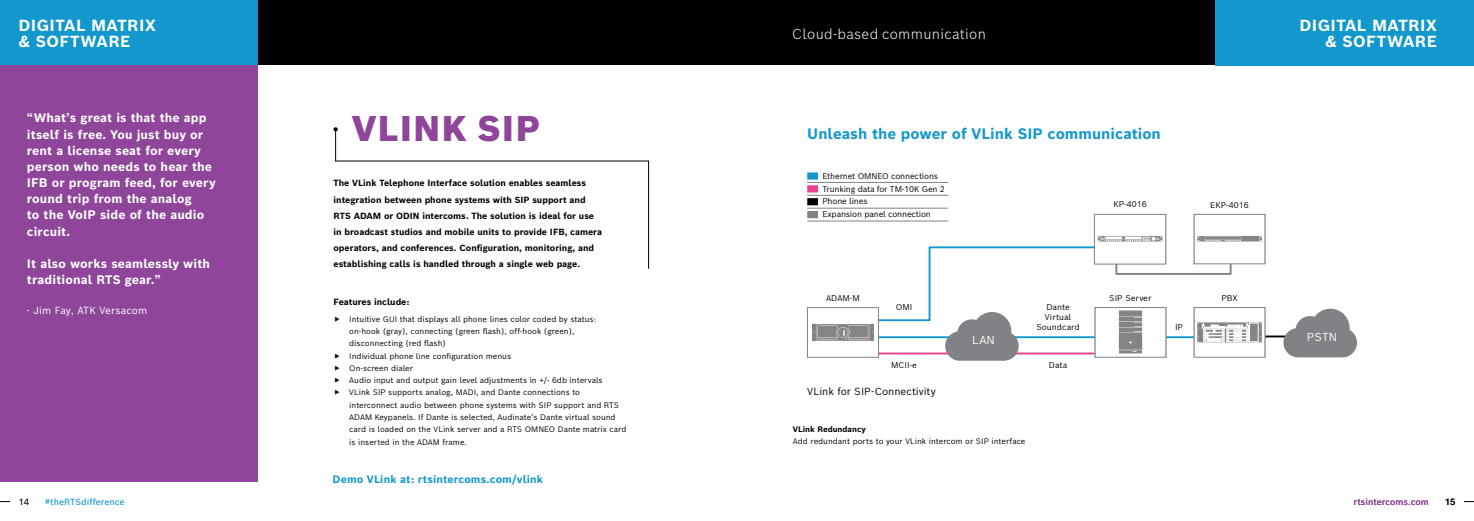
<style>
.page{position:relative;width:1474px;height:521px;background:#fff}
.page>*{position:absolute;margin:0;border:0;box-sizing:border-box;transform-origin:0 0}
.t1{font:900 35px "Bosch Sans";letter-spacing:.025em;color:#8e459a}
.t2{font:700 15.75px/16.6px "Bosch Sans";letter-spacing:.025em;color:#fff}
.t3{font:700 14.79px "Bosch Sans";color:#1298cd}
.t4{font:300 14px "Bosch Sans";letter-spacing:.025em;color:#fff}
.t5{font:700 12.16px/16.2px "Bosch Sans";letter-spacing:.01em;color:#fff}
.t6{font:11.38px "Bosch Sans";color:#fff}
.t7{font:700 10.5px "Bosch Sans";letter-spacing:.01em;color:#1298cd}
.t8{font:10.06px "Bosch Sans";color:#000}
.t9{font:10.06px "Bosch Sans";letter-spacing:.01em;color:#fff}
.t10{font:700 8.75px/16.2px "Bosch Sans";color:#000}
.t11{font:500 8.75px "Bosch Sans";color:#1298cd}
.t12{font:500 8.75px "Bosch Sans";color:#8e459a}
.t13{font:500 8.75px "Bosch Sans";color:#000}
.t14{font:8.22px/13.1px "Bosch Sans";letter-spacing:-.02em;color:#000}
.t15{font:8.22px/10.1px "Bosch Sans";color:#000;text-align:center}
.t16{font:7.88px/12.2px "Bosch Sans";color:#000}
.t17{font:700 7.88px "Bosch Sans";color:#000}
</style>
<div class="page">
<div style="left:0;top:0;width:737px;height:65px;background:#000"></div>
<div style="left:737px;top:0;width:736px;height:65px;background:#000"></div>
<div style="left:0;top:0;width:258px;height:65px;background:#1298cd"></div>
<div style="left:1215px;top:0;width:258px;height:65px;background:#1298cd"></div>
<hr style="left:1228px;top:335px;width:64px;height:2px;background:#000">
<div style="left:807px;top:307px;width:71px;height:50px;border:1px solid #808285"></div>
<hr style="left:1165px;top:214px;width:1px;height:50px;background:#868686">
<div style="left:1094px;top:214px;width:71px;height:50px;border:1px solid #808285"></div>
<div style="left:1193px;top:214px;width:72px;height:50px;border:1px solid #808285"></div>
<div style="left:1194px;top:307px;width:70px;height:50px;background:linear-gradient(to bottom,#fff,#fff)"></div>
<div style="left:1193px;top:307px;width:72px;height:50px;border:1px solid #808285"></div>
<svg style="left:1283px;top:309px;width:73px;height:48px"></svg>
<svg style="left:812px;top:234px;width:449px;height:127px"></svg>
<div style="left:807px;top:172px;width:11px;height:8px;background:#1298cd"></div>
<div style="left:807px;top:185px;width:11px;height:7px;background:#e9418a"></div>
<div style="left:807px;top:198px;width:11px;height:7px;background:#000"></div>
<hr style="left:807px;top:182px;width:141px;height:1px;background:#808285">
<hr style="left:807px;top:195px;width:141px;height:1px;background:#808285">
<hr style="left:807px;top:208px;width:141px;height:1px;background:#808285">
<hr style="left:807px;top:221px;width:141px;height:1px;background:#808285">
<div style="left:807px;top:211px;width:11px;height:7px;background:#808285"></div>
<div style="left:0;top:65px;width:258px;height:417px;background:#8e459a"></div>
<svg style="left:335px;top:131px;width:314px;height:138px"></svg>
<svg style="left:333px;top:127px;width:5px;height:4px"></svg>
<h2 class="t2" style="left:18px;top:16px;width:139px">DIGITAL MATRIX &amp; SOFTWARE</h2>
<h3 class="t4" style="left:792px;top:25px;width:195px">Cloud-based communication</h3>
<h2 class="t2" style="left:1299px;top:16px;width:139px;text-align:right">DIGITAL MATRIX &amp; SOFTWARE</h2>
<h2 class="t2" style="left:18px;top:25px;width:126px">HEADING LEFT</h2>
<h2 class="t2" style="left:1299px;top:25px;width:138px">HEADING RIGHT</h2>
<h3 class="t5" style="left:27px;top:110px;width:190px">“What’s great is that the app itself is free. You just buy or rent a license seat for every person who needs to hear the<br>IFB or program feed, for every round trip from the analog<br>to the VoIP side of the audio circuit.</h3>
<h3 class="t5" style="left:27px;top:255px;width:185px">It also works seamlessly with traditional RTS gear.”</h3>
<p class="t9" style="left:27px;top:304px;width:122px">- Jim Fay, ATK Versacom</p>
<p class="t13" style="left:18px;top:496px;width:12px">14</p>
<p class="t11" style="left:45px;top:496px;width:81px">#theRTSdifference</p>
<h1 class="t1" style="left:352px;top:105px;width:189px">VLINK SIP</h1>
<p class="t10" style="left:333px;top:175px;width:270px">The VLink Telephone Interface solution enables seamless integration between phone systems with SIP support and RTS ADAM or ODIN intercoms. The solution is ideal for use in broadcast studios and mobile units to provide IFB, camera operators, and conferences. Configuration, monitoring, and establishing calls is handled through a single web page.</p>
<p class="t10" style="left:333px;top:293px;width:78px">Features include:</p>
<p class="t16" style="left:349px;top:313px;width:279px">Intuitive GUI that displays all phone lines color coded by status: on-hook (gray), connecting (green flash), off-hook (green), disconnecting (red flash)<br>Individual phone line configuration menus<br>On-screen dialer<br>Audio input and output gain level adjustments in +/- 6db intervals<br>VLink SIP supports analog, MADI, and Dante connections to interconnect audio between phone systems with SIP support and RTS ADAM Keypanels. If Dante is selected, Audinate’s Dante virtual sound card is loaded on the VLink server and a RTS OMNEO Dante matrix card is inserted in the ADAM frame.</p>
<h3 class="t7" style="left:332px;top:472px;width:212px">Demo VLink at: rtsintercoms.com/vlink</h3>
<h3 class="t3" style="left:807px;top:124px;width:355px">Unleash the power of VLink SIP communication</h3>
<p class="t14" style="left:822px;top:169px;width:124px">Ethernet OMNEO connections<br>Trunking data for TM-10K Gen 2</p>
<p class="t14" style="left:822px;top:194px;width:110px">Phone lines<br>Expansion panel connection</p>
<p class="t14" style="left:1113px;top:197px;width:35px">KP-4016</p>
<p class="t14" style="left:1210px;top:198px;width:40px">EKP-4016</p>
<p class="t14" style="left:826px;top:291px;width:35px">ADAM-M</p>
<p class="t14" style="left:895px;top:300px;width:18px">OMI</p>
<p class="t14" style="left:891px;top:358px;width:27px">MCII-e</p>
<p class="t8" style="left:807px;top:384px;width:130px">VLink for SIP-Connectivity</p>
<p class="t15" style="left:1109px;top:293px;width:44px">SIP Server</p>
<p class="t14" style="left:1221px;top:291px;width:18px">PBX</p>
<p class="t15" style="left:1036px;top:301px;width:45px">Dante<br>Virtual<br>Soundcard</p>
<p class="t14" style="left:1048px;top:358px;width:20px">Data</p>
<p class="t14" style="left:1174px;top:320px;width:10px">IP</p>
<h3 class="t6" style="left:972px;top:333px;width:24px">LAN</h3>
<h3 class="t6" style="left:1306px;top:329px;width:32px">PSTN</h3>
<p class="t17" style="left:793px;top:424px;width:74px">VLink Redundancy</p>
<p class="t16" style="left:793px;top:435px;width:234px">Add redundant ports to your VLink intercom or SIP interface</p>
<p class="t12" style="left:1353px;top:496px;width:77px">rtsintercoms.com</p>
<p class="t13" style="left:1444px;top:496px;width:12px">15</p>
</div>
